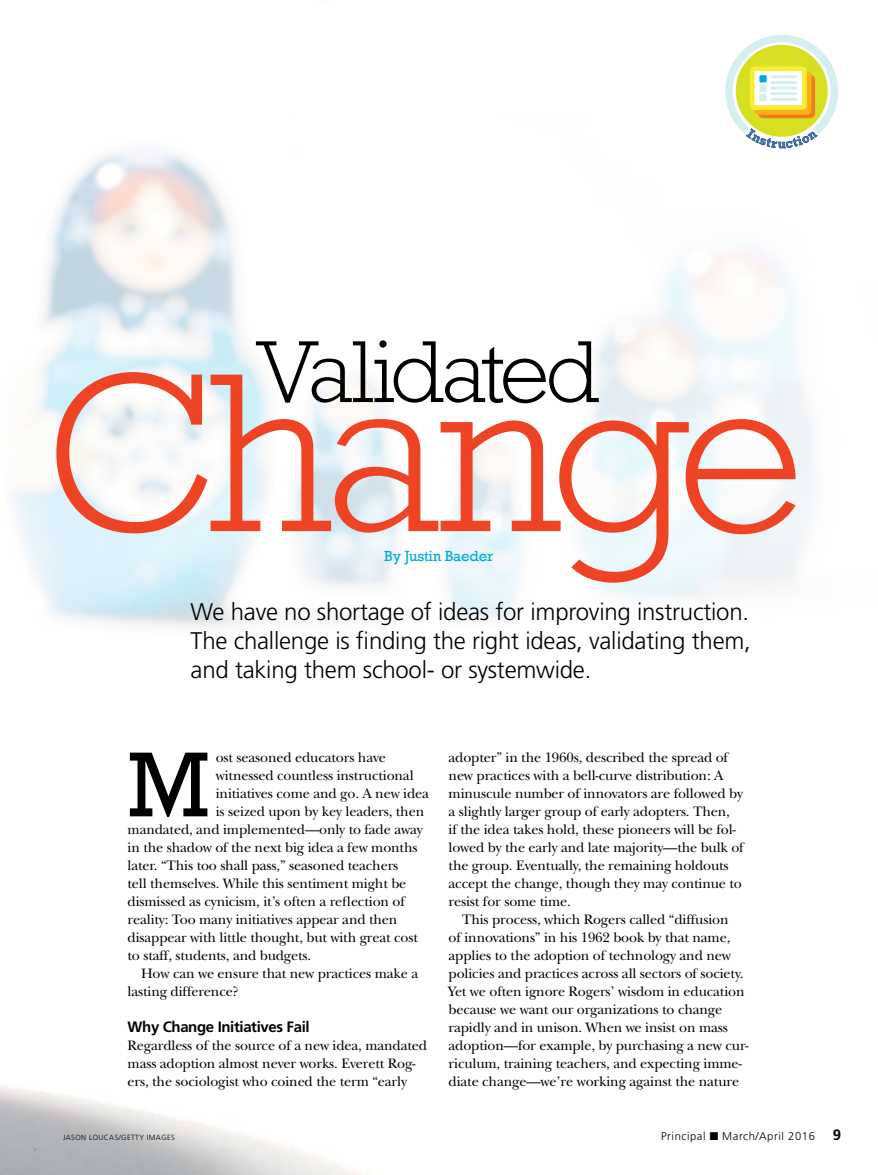
<style>
.page{position:relative;width:878px;height:1175px;background:#fff}
.page>*{position:absolute;margin:0;border:0;box-sizing:border-box;transform-origin:0 0}
.t1{font:300 230.25px "Rockwell";letter-spacing:-.04em;color:#ef4423}
.t2{font:93.75px "Rockwell";color:#000}
.t3{font:300 89.4px "Rockwell";letter-spacing:-.04em;color:#000}
.t4{font:300 24px/28.8px "Frutiger";letter-spacing:-.01em;color:#000;text-align:justify}
.t5{font:700 15px "Frutiger";letter-spacing:-.025em;color:#000}
.t6{font:15px "Rockwell";letter-spacing:-.01em;color:#00aae0}
.t7{font:14.25px/18px "New Baskerville";letter-spacing:-.01em;color:#000}
.t8{font:300 11.25px "Frutiger";letter-spacing:.05em;color:#000}
.t9{font:300 7.5px "Frutiger";letter-spacing:.05em;color:#000}
.s1{font-weight:700;font-size:15px}
</style>
<div class="page">
<svg style="left:725px;top:35px;width:113px;height:113px"></svg>
<p class="t3" style="left:258px;top:321px;width:343px">Validated</p>
<p class="t1" style="left:42px;top:322px;width:763px">Change</p>
<p class="t4" style="left:190px;top:598px;width:562px">We have no shortage of ideas for improving instruction.<br>The challenge is finding the right ideas, validating them, and taking them school- or systemwide.</p>
<p class="t6" style="left:384px;top:547px;width:111px">By Justin Baeder</p>
<p class="t2" style="left:128px;top:730px;width:84px">M</p>
<p class="t7" style="left:216px;top:748px;width:172px">ost seasoned educators have</p>
<p class="t7" style="left:216px;top:766px;width:199px">witnessed countless instructional</p>
<p class="t7" style="left:216px;top:784px;width:215px">initiatives come and go. A new idea</p>
<p class="t7" style="left:216px;top:802px;width:210px">is seized upon by key leaders, then</p>
<p class="t7" style="left:128px;top:820px;width:296px">mandated, and implemented—only to fade away</p>
<p class="t7" style="left:128px;top:838px;width:291px">in the shadow of the next big idea a few months</p>
<p class="t7" style="left:128px;top:856px;width:272px">later. “This too shall pass,” seasoned teachers</p>
<p class="t7" style="left:128px;top:874px;width:280px">tell themselves. While this sentiment might be</p>
<p class="t7" style="left:128px;top:892px;width:279px">dismissed as cynicism, it’s often a reflection of</p>
<p class="t7" style="left:128px;top:910px;width:271px">reality: Too many initiatives appear and then</p>
<p class="t7" style="left:128px;top:928px;width:292px">disappear with little thought, but with great cost</p>
<p class="t7" style="left:128px;top:946px;width:185px">to staff, students, and budgets.</p>
<p class="t7" style="left:141px;top:964px;width:279px">How can we ensure that new practices make a</p>
<p class="t7" style="left:128px;top:982px;width:112px">lasting difference?</p>
<p class="t5" style="left:128px;top:1018px;width:183px">Why Change Initiatives Fail</p>
<p class="t7" style="left:128px;top:1036px;width:301px">Regardless of the source of a new idea, mandated mass adoption almost never works. Everett Rog&shy;ers, the sociologist who coined the term “early</p>
<p class="t7" style="left:448px;top:748px;width:281px">adopter” in the 1960s, described the spread of</p>
<p class="t7" style="left:448px;top:766px;width:276px">new practices with a bell-curve distribution: A</p>
<p class="t7" style="left:448px;top:784px;width:296px">minuscule number of innovators are followed by</p>
<p class="t7" style="left:448px;top:802px;width:283px">a slightly larger group of early adopters. Then,</p>
<p class="t7" style="left:448px;top:820px;width:289px">if the idea takes hold, these pioneers will be fol-</p>
<p class="t7" style="left:448px;top:838px;width:297px">lowed by the early and late majority—the bulk of</p>
<p class="t7" style="left:448px;top:856px;width:281px">the group. Eventually, the remaining holdouts</p>
<p class="t7" style="left:448px;top:874px;width:295px">accept the change, though they may continue to</p>
<p class="t7" style="left:448px;top:892px;width:124px">resist for some time.</p>
<p class="t7" style="left:462px;top:910px;width:268px">This process, which Rogers called “diffusion</p>
<p class="t7" style="left:448px;top:928px;width:283px">of innovations” in his 1962 book by that name,</p>
<p class="t7" style="left:448px;top:946px;width:284px">applies to the adoption of technology and new</p>
<p class="t7" style="left:448px;top:964px;width:296px">policies and practices across all sectors of society.</p>
<p class="t7" style="left:448px;top:982px;width:297px">Yet we often ignore Rogers’ wisdom in education</p>
<p class="t7" style="left:448px;top:1000px;width:275px">because we want our organizations to change</p>
<p class="t7" style="left:448px;top:1018px;width:281px">rapidly and in unison. When we insist on mass</p>
<p class="t7" style="left:448px;top:1036px;width:301px">adoption—for example, by purchasing a new cur-</p>
<p class="t7" style="left:448px;top:1054px;width:295px">riculum, training teachers, and expecting imme-</p>
<p class="t7" style="left:448px;top:1072px;width:292px">diate change—we’re working against the nature</p>
<p class="t9" style="left:63px;top:1133px;width:113px">JASON LOUCAS/GETTY IMAGES</p>
<p class="t8" style="left:661px;top:1130px;width:182px">Principal ■ March/April 2016 <span class="s1">9</span></p>
</div>
